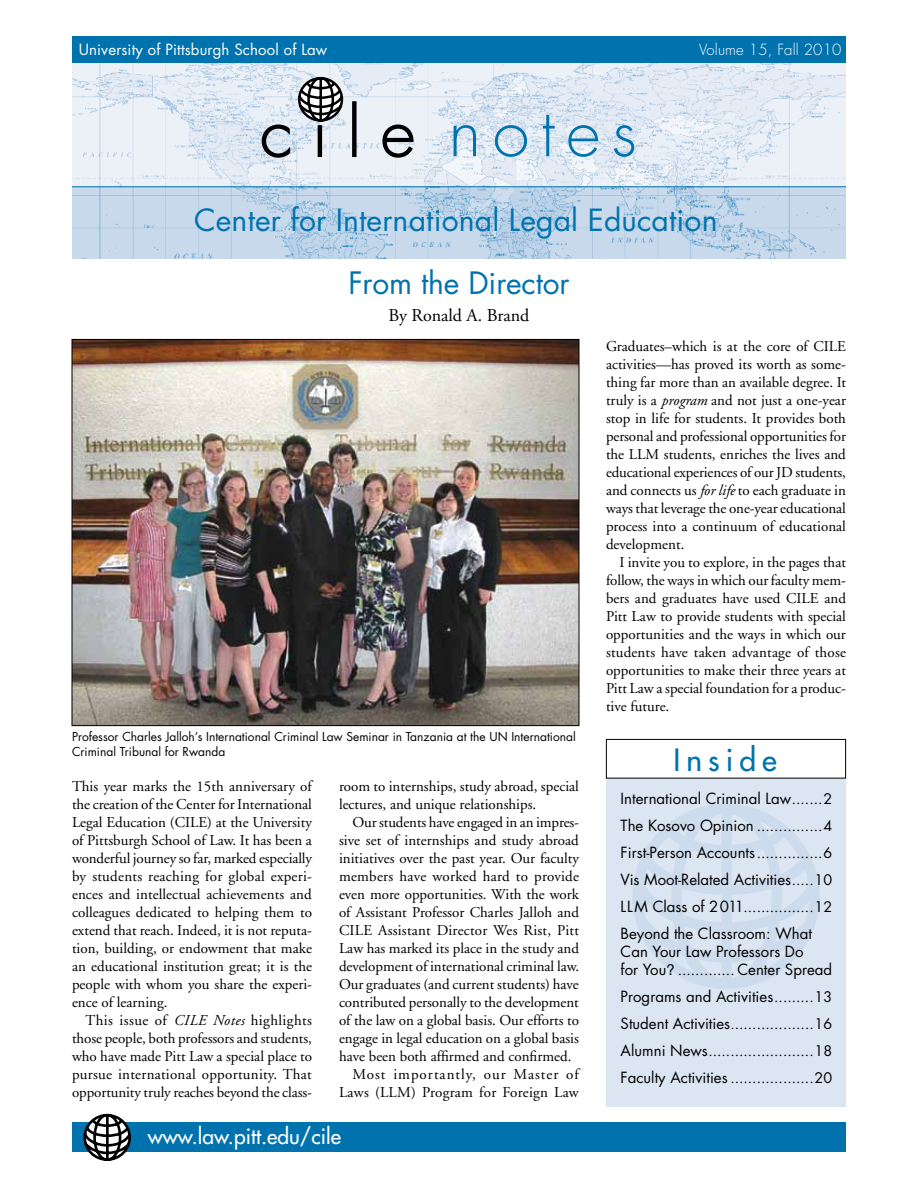
<style>
.page{position:relative;width:918px;height:1188px;background:#fff}
.page>*{position:absolute;margin:0;border:0;box-sizing:border-box;transform-origin:0 0}
.t1{font:300 66px "Futura";letter-spacing:.175em;color:#0073ae}
.t2{font:30px "Futura";letter-spacing:-.005em;color:#0073ae}
.t3{font:30px "Futura";letter-spacing:.2em;color:#0073ae}
.t4{font:29.85px "Futura";letter-spacing:.005em;color:#0073ae}
.t5{font:21px "Futura";color:#fff}
.t6{font:18px "Adobe Garamond";color:#000}
.t7{font:15px/18px "Adobe Garamond";color:#000;text-align:justify}
.t8{font:15px/27px "Futura";color:#000;text-align:justify}
.t9{font:15px "Futura";letter-spacing:.01em;color:#fff}
.t10{font:15px "Adobe Garamond";letter-spacing:.065em;color:#000}
.t11{font:300 15px "Futura";letter-spacing:.01em;color:#fff}
.t12{font:14.25px/27px "Futura";color:#000;text-align:justify}
.t13{font:12px/15px "Futura";color:#000}
.s1{font-style:italic}
.s2{font-size:14.25px}
.s3{font-size:15px}
.s4{font-family:"Helvetica Neue"}
</style>
<div class="page">
<img style="left:72px;top:63px;width:774px;height:123px">
<img style="left:72px;top:187px;width:774px;height:71px">
<div style="left:72px;top:36px;width:774px;height:27px;background:#0073ae"></div>
<hr style="left:72px;top:186px;width:774px;height:1px;background:#0073ae">
<svg style="left:261px;top:77px;width:84px;height:81px;background:#b8bec5"></svg>
<hr style="left:318px;top:125px;width:4px;height:32px;background:#000">
<svg style="left:352px;top:101px;width:5px;height:56px"></svg>
<svg style="left:382px;top:124px;width:32px;height:34px"></svg>
<div style="left:72px;top:1123px;width:774px;height:29px;background:#0073ae"></div>
<svg style="left:83px;top:1114px;width:48px;height:47px"></svg>
<img style="left:74px;top:341px;width:503px;height:383px">
<div style="left:606px;top:776px;width:240px;height:331px;background:#dbe6f2"></div>
<svg style="left:633px;top:804px;width:186px;height:185px"></svg>
<div style="left:606px;top:739px;width:240px;height:39px;border:1px solid #000"></div>
<p class="t9" style="left:79px;top:39px;width:250px">University of Pittsburgh School of Law</p>
<p class="t11" style="left:699px;top:40px;width:144px">Volume 15, Fall 2010</p>
<h1 class="t1" style="left:448px;top:90px;width:190px">notes</h1>
<h3 class="t4" style="left:194px;top:199px;width:525px">Center for International Legal Education</h3>
<h2 class="t2" style="left:348px;top:262px;width:223px">From the Director</h2>
<p class="t6" style="left:389px;top:306px;width:142px">By Ronald A. Brand</p>
<p class="t13" style="left:72px;top:729px;width:505px">Professor Charles Jalloh’s International Criminal Law Seminar in Tanzania at the UN International<br>Criminal Tribunal for Rwanda</p>
<p class="t7" style="left:72px;top:777px;width:242px">This year marks the 15th anniversary of the creation of the Center for International Legal Education (CILE) at the University of Pittsburgh School of Law. It has been a wonderful journey so far, marked especially by students reaching for global experi&shy;ences and intellectual achievements and colleagues dedicated to helping them to extend that reach. Indeed, it is not reputa&shy;tion, building, or endowment that make an educational institution great; it is the people with whom you share the experi&shy;ence of learning.</p>
<p class="t7" style="left:72px;top:1011px;width:242px;text-indent:14px">This issue of <span class="s1">CILE Notes</span> highlights those people, both professors and students, who have made Pitt Law a special place to pursue international opportunity. That opportunity truly reaches beyond the class-</p>
<p class="t7" style="left:339px;top:777px;width:241px">room to internships, study abroad, special lectures, and unique relationships.</p>
<p class="t7" style="left:352px;top:813px;width:228px">Our students have engaged in an impres-</p>
<p class="t7" style="left:339px;top:831px;width:241px">sive set of internships and study abroad</p>
<p class="t7" style="left:339px;top:849px;width:241px">initiatives over the past year. Our faculty</p>
<p class="t7" style="left:339px;top:867px;width:242px">members have worked hard to provide</p>
<p class="t7" style="left:339px;top:885px;width:242px">even more opportunities. With the work</p>
<p class="t7" style="left:339px;top:903px;width:241px">of Assistant Professor Charles Jalloh and</p>
<p class="t7" style="left:339px;top:921px;width:241px">CILE Assistant Director Wes Rist, Pitt</p>
<p class="t7" style="left:339px;top:939px;width:242px">Law has marked its place in the study and</p>
<p class="t7" style="left:339px;top:957px;width:242px">development of international criminal law.</p>
<p class="t7" style="left:339px;top:975px;width:241px">Our graduates (and current students) have</p>
<p class="t7" style="left:339px;top:993px;width:241px">contributed personally to the development</p>
<p class="t7" style="left:339px;top:1011px;width:241px">of the law on a global basis. Our efforts to</p>
<p class="t7" style="left:339px;top:1029px;width:242px">engage in legal education on a global basis</p>
<p class="t7" style="left:339px;top:1047px;width:234px">have been both affirmed and confirmed.</p>
<p class="t10" style="left:352px;top:1066px;width:228px">Most importantly, our Master of</p>
<p class="t7" style="left:339px;top:1083px;width:241px">Laws (LLM) Program for Foreign Law</p>
<h3 class="t5" style="left:148px;top:1122px;width:195px">www.law.pitt.edu/cile</h3>
<p class="t7" style="left:606px;top:338px;width:242px">Graduates–which is at the core of CILE activities—has proved its worth as some&shy;thing far more than an available degree. It truly is a <span class="s1">program</span> and not just a one-year stop in life for students. It provides both personal and professional opportunities for the LLM students, enriches the lives and educational experiences of our JD students, and connects us <span class="s1">for life</span> to each graduate in ways that leverage the one-year educational process into a continuum of educational development.</p>
<p class="t7" style="left:606px;top:554px;width:242px;text-indent:14px">I invite you to explore, in the pages that follow, the ways in which our faculty mem&shy;bers and graduates have used CILE and Pitt Law to provide students with special opportunities and the ways in which our students have taken advantage of those opportunities to make their three years at Pitt Law a special foundation for a produc&shy;tive future.</p>
<h2 class="t3" style="left:674px;top:740px;width:105px">Inside</h2>
<p class="t8" style="left:621px;top:785px;width:213px">International Criminal Law<span class="s2">.......2<br></span>The Kosovo Opinion <span class="s2">...............4<br></span>First-Person Accounts<span class="s2">...............6<br></span>Vis Moot-Related Activities<span class="s2">.....10</span></p>
<p class="t12" style="left:621px;top:893px;width:213px"><span class="s3">LLM Class of 2011</span>................12</p>
<p class="t8" style="left:621px;top:924px;width:213px;line-height:18px;text-align:left">Beyond the Classroom: What<br>Can Your Law Professors Do<br>for You<span class="s4">?</span> <span class="s2">.............</span> Center Spread</p>
<p class="t8" style="left:621px;top:983px;width:213px">Programs and Activities<span class="s2">.........13</span></p>
<p class="t12" style="left:621px;top:1010px;width:213px"><span class="s3">Student Activities</span>...................16<br><span class="s3">Alumni News</span>........................18<br><span class="s3">Faculty Activities</span> ...................20</p>
</div>
